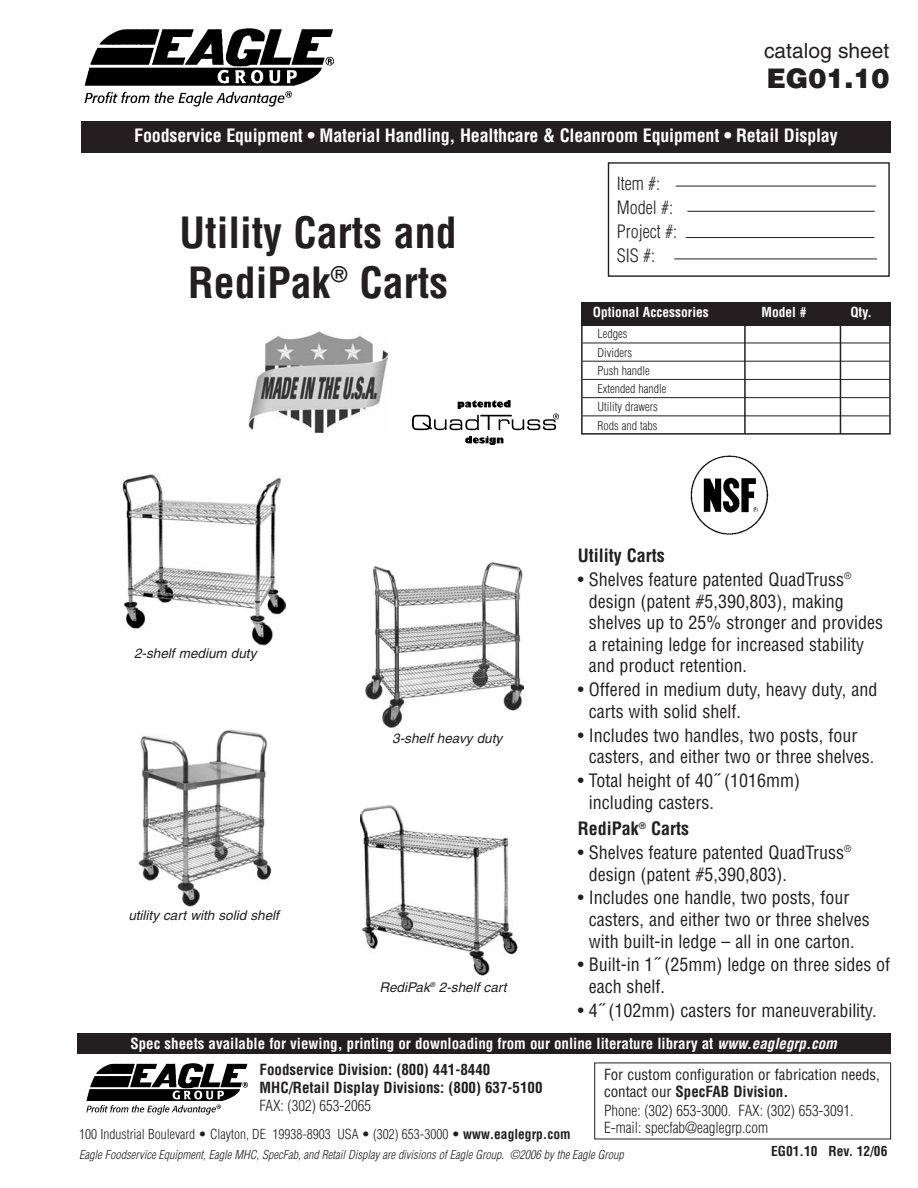
<style>
.page{position:relative;width:918px;height:1188px;background:#fff}
.page>*{position:absolute;margin:0;border:0;box-sizing:border-box;transform-origin:0 0}
.t1{font:700 condensed 42px/50.4px "Helvetica";color:#231f20}
.t2{font:900 27px "Helvetica";color:#231f20}
.t3{font:21px "Helvetica";color:#231f20}
.t4{font:condensed 18px/21.6px "Helvetica";color:#231f20}
.t5{font:700 condensed 18px "Helvetica";letter-spacing:-.01em;color:#fff}
.t6{font:300 condensed 18px/24px "Helvetica";color:#231f20}
.t7{font:700 condensed 18px "Helvetica";color:#231f20}
.t8{font:700 condensed 15px "Helvetica";color:#fff}
.t9{font:300 condensed 15px/16.5px "Helvetica";color:#231f20}
.t10{font:700 condensed 15px/18px "Helvetica";color:#231f20}
.t11{font:condensed 15px/16.5px "Helvetica";color:#231f20}
.t12{font:italic 13.5px "Helvetica";color:#231f20}
.t13{font:300 condensed 13.5px "Helvetica";color:#231f20}
.t14{font:700 condensed 13.5px "Helvetica";color:#fff}
.t15{font:700 condensed 13.5px "Helvetica";color:#231f20}
.t16{font:italic 300 condensed 12px "Helvetica";color:#231f20}
.t17{font:300 condensed 12px/18.3px "Helvetica";color:#231f20}
.s1{font-style:italic}
.s2{font-weight:700}
</style>
<div class="page">
<img style="left:361px;top:805px;width:157px;height:171px">
<img style="left:138px;top:729px;width:134px;height:178px">
<img style="left:366px;top:562px;width:158px;height:166px">
<img style="left:122px;top:475px;width:164px;height:171px">
<img style="left:86px;top:1063px;width:162px;height:51px">
<div style="left:78px;top:1033px;width:813px;height:21px;background:#231f20"></div>
<img style="left:85px;top:28px;width:249px;height:79px">
<div style="left:81px;top:121px;width:810px;height:32px;background:#231f20"></div>
<img style="left:690px;top:455px;width:79px;height:80px">
<img style="left:248px;top:332px;width:140px;height:101px">
<div style="left:608px;top:162px;width:282px;height:115px;border:1px solid #231f20"></div>
<hr style="left:676px;top:186px;width:200px;height:1px;background:#231f20">
<hr style="left:687px;top:211px;width:188px;height:1px;background:#231f20">
<hr style="left:686px;top:237px;width:188px;height:1px;background:#231f20">
<hr style="left:674px;top:259px;width:203px;height:1px;background:#231f20">
<div style="left:581px;top:323px;width:310px;height:112px;border:2px solid #231f20"></div>
<hr style="left:583px;top:343px;width:306px;height:1px;background:#231f20">
<hr style="left:583px;top:361px;width:306px;height:1px;background:#231f20">
<hr style="left:583px;top:379px;width:306px;height:1px;background:#231f20">
<hr style="left:583px;top:397px;width:306px;height:1px;background:#231f20">
<hr style="left:583px;top:415px;width:306px;height:1px;background:#231f20">
<hr style="left:744px;top:318px;width:2px;height:116px;background:#231f20">
<hr style="left:840px;top:321px;width:1px;height:113px;background:#231f20">
<div style="left:581px;top:302px;width:310px;height:23px;background:#231f20"></div>
<img style="left:412px;top:401px;width:146px;height:44px">
<p class="t3" style="left:764px;top:43px;width:127px">catalog sheet</p>
<h2 class="t2" style="left:767px;top:68px;width:124px">EG01.10</h2>
<p class="t5" style="left:134px;top:125px;width:705px">Foodservice Equipment • Material Handling, Healthcare &amp; Cleanroom Equipment • Retail Display</p>
<h1 class="t1" style="left:179px;top:208px;width:279px">Utility Carts and<br>RediPak<sup>®</sup> Carts</h1>
<p class="t12" style="left:134px;top:648px;width:124px">2-shelf medium duty</p>
<p class="t12" style="left:128px;top:910px;width:152px">utility cart with solid shelf</p>
<p class="t12" style="left:392px;top:734px;width:112px">3-shelf heavy duty</p>
<p class="t12" style="left:379px;top:982px;width:129px">RediPak<sup>®</sup> 2-shelf cart</p>
<p class="t6" style="left:617px;top:172px;width:62px">Item #:<br>Model #:<br>Project #:<br>SIS #:</p>
<p class="t14" style="left:593px;top:305px;width:118px">Optional Accessories</p>
<p class="t14" style="left:762px;top:305px;width:46px">Model #</p>
<p class="t14" style="left:850px;top:305px;width:23px">Qty.</p>
<p class="t17" style="left:598px;top:325px;width:70px">Ledges<br>Dividers<br>Push handle<br>Extended handle<br>Utility drawers<br>Rods and tabs</p>
<p class="t7" style="left:578px;top:546px;width:88px">Utility Carts</p>
<p class="t4" style="left:589px;top:569px;width:296px;text-indent:-11px">• Shelves feature patented QuadTruss<sup>® </sup>design (patent #5,390,803), making shelves up to 25% stronger and provides a retaining ledge for increased stability and product retention.</p>
<p class="t4" style="left:589px;top:679px;width:290px;text-indent:-11px">• Offered in medium duty, heavy duty, and carts with solid shelf.</p>
<p class="t4" style="left:589px;top:725px;width:287px;text-indent:-11px">• Includes two handles, two posts, four casters, and either two or three shelves.</p>
<p class="t4" style="left:589px;top:770px;width:213px;text-indent:-11px">• Total height of 40˝ (1016mm) including casters.</p>
<p class="t7" style="left:578px;top:819px;width:113px">RediPak<sup>®</sup> Carts</p>
<p class="t4" style="left:589px;top:842px;width:264px;text-indent:-11px">• Shelves feature patented QuadTruss<sup>® </sup>design (patent #5,390,803).</p>
<p class="t4" style="left:589px;top:887px;width:282px;text-indent:-11px">• Includes one handle, two posts, four casters, and either two or three shelves with built-in ledge – all in one carton.</p>
<p class="t4" style="left:589px;top:954px;width:303px;text-indent:-11px">• Built-in 1˝ (25mm) ledge on three sides of each shelf.</p>
<p class="t4" style="left:578px;top:1000px;width:300px">• 4˝ (102mm) casters for maneuverability.</p>
<p class="t8" style="left:130px;top:1035px;width:708px">Spec sheets available for viewing, printing or downloading from our online literature library at <span class="s1">www.eaglegrp.com</span></p>
<p class="t10" style="left:260px;top:1061px;width:285px">Foodservice Division: (800) 441-8440<br>MHC/Retail Display Divisions: (800) 637-5100</p>
<p class="t9" style="left:260px;top:1097px;width:113px">FAX: (302) 653-2065</p>
<p class="t11" style="left:604px;top:1067px;width:277px">For custom configuration or fabrication needs, contact our <span class="s2">SpecFAB Division.</span></p>
<p class="t9" style="left:604px;top:1103px;width:251px">Phone: (302) 653-3000. FAX: (302) 653-3091.<br>E-mail: specfab@eaglegrp.com</p>
<p class="t15" style="left:771px;top:1144px;width:118px">EG01.10 Rev. 12/06</p>
<p class="t13" style="left:79px;top:1127px;width:493px">100 Industrial Boulevard • Clayton, DE 19938-8903 USA • (302) 653-3000 • <span class="s2">www.eaglegrp.com</span></p>
<p class="t16" style="left:79px;top:1147px;width:546px">Eagle Foodservice Equipment, Eagle MHC, SpecFab, and Retail Display are divisions of Eagle Group. ©2006 by the Eagle Group</p>
</div>
